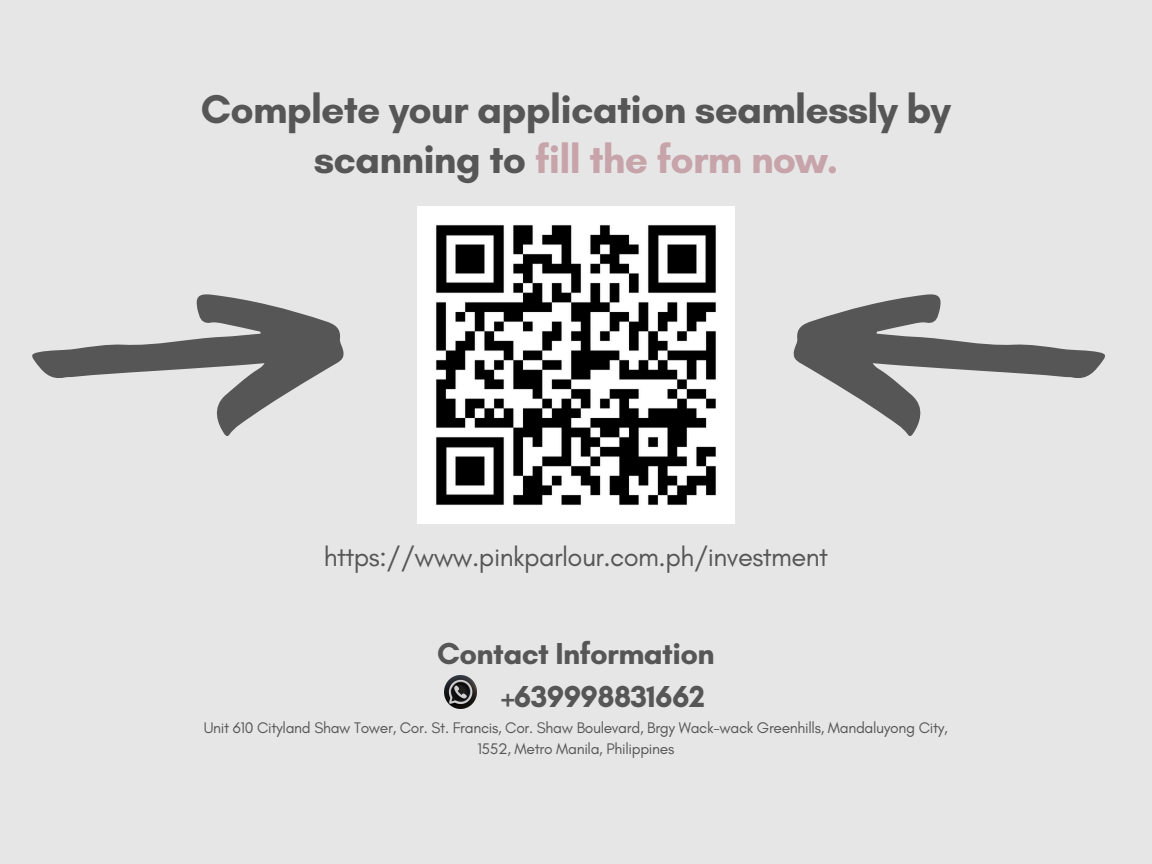
<style>
.page{position:relative;width:1152px;height:864px;background:#e6e6e6}
.page>*{position:absolute;margin:0;border:0;box-sizing:border-box;transform-origin:0 0}
.t1{font:700 40.8px/49.5px "Glacial Indifference";letter-spacing:-.02em;color:#565656;text-align:center}
.t2{font:700 30.9px "Glacial Indifference";letter-spacing:-.02em;color:#565656}
.t3{font:27.3px "Glacial Indifference";letter-spacing:-.02em;color:#565656}
.t4{font:15.6px/21.3px "Glacial Indifference";letter-spacing:-.02em;color:#565656;text-align:center}
.s1{color:#c7a3aa}
</style>
<div class="page">
<img style="left:444px;top:676px;width:33px;height:32px">
<img style="left:417px;top:206px;width:318px;height:318px">
<svg style="left:31px;top:293px;width:314px;height:144px;background:#b4b4b4"></svg>
<svg style="left:793px;top:293px;width:314px;height:144px;background:#b4b4b4"></svg>
<p class="t1" style="left:201px;top:84px;width:751px">Complete your application seamlessly by scanning to <span class="s1">fill the form now.</span></p>
<p class="t3" style="left:324px;top:540px;width:506px">https://www.pinkparlour.com.ph/investment</p>
<p class="t2" style="left:437px;top:635px;width:279px">Contact Information</p>
<h2 class="t2" style="left:501px;top:678px;width:205px">+639998831662</h2>
<p class="t4" style="left:204px;top:717px;width:746px">Unit 610 Cityland Shaw Tower, Cor. St. Francis, Cor. Shaw Boulevard, Brgy Wack-wack Greenhills, Mandaluyong City,<br>1552, Metro Manila, Philippines</p>
</div>
